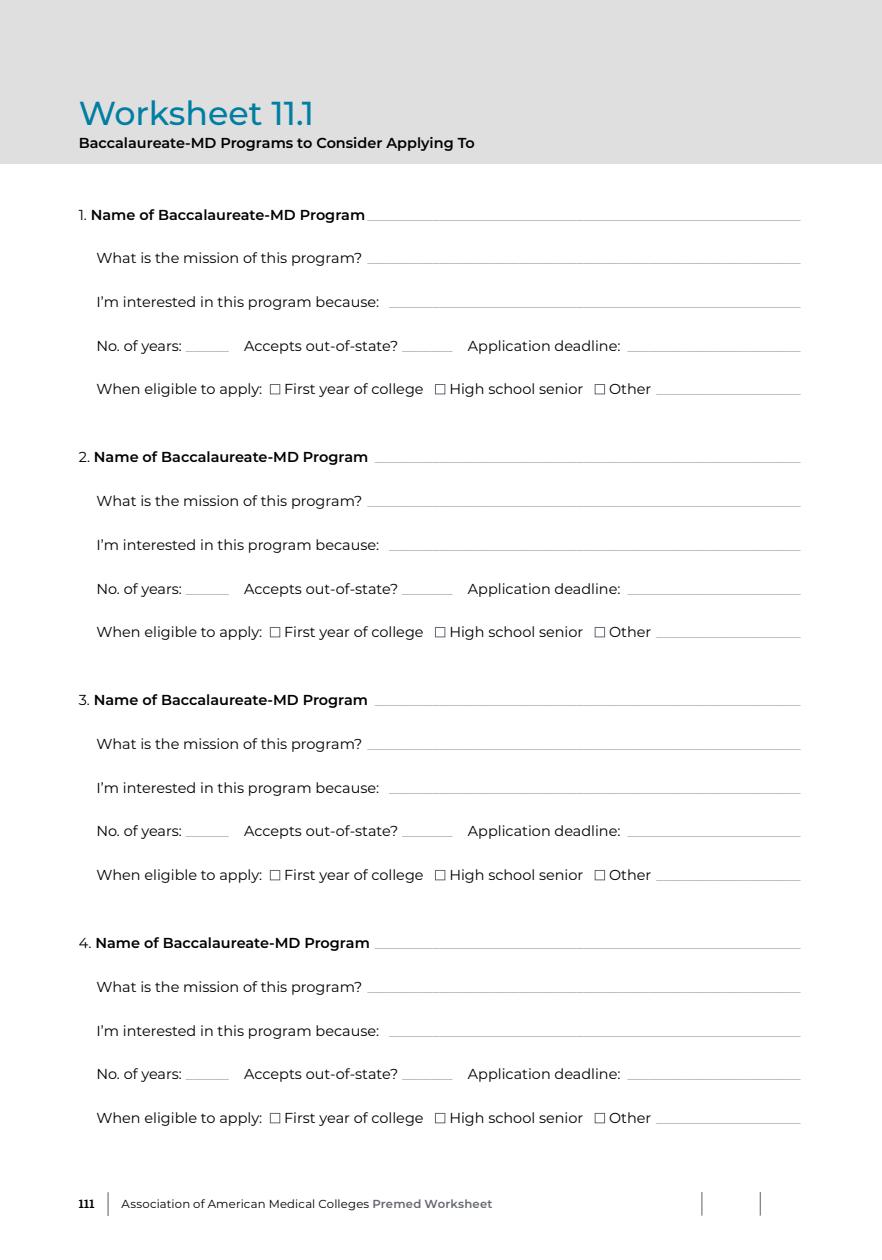
<style>
.page{position:relative;width:882px;height:1260px;background:#fff}
.page>*{position:absolute;margin:0;border:0;box-sizing:border-box;transform-origin:0 0}
.t1{font:500 33.25px "Montserrat";color:#017fa3}
.t2{font:14.35px "Montserrat";color:#a4a4a9}
.t3{font:14.35px "Montserrat";color:#000}
.t4{font:600 14.35px "Montserrat";color:#000}
.t5{font:11.72px "Montserrat";letter-spacing:.015em;color:#000}
.s1{color:#000}
.s2{font-weight:600;color:#000}
.s3{color:#a4a4a9}
.s4{font-family:"Roboto Slab";font-weight:700}
.s5{font-weight:500;font-size:25.2px;color:#64696f}
.s6{font-weight:600;color:#64696f}
</style>
<div class="page">
<div style="left:0;top:0;width:882px;height:164px;background:#e0dfe0"></div>
<div style="left:270px;top:384px;width:10px;height:10px;border:1px solid #64696f"></div>
<div style="left:435px;top:384px;width:10px;height:10px;border:1px solid #64696f"></div>
<div style="left:595px;top:384px;width:10px;height:10px;border:1px solid #64696f"></div>
<div style="left:270px;top:627px;width:10px;height:10px;border:1px solid #64696f"></div>
<div style="left:435px;top:627px;width:10px;height:10px;border:1px solid #64696f"></div>
<div style="left:595px;top:627px;width:10px;height:10px;border:1px solid #64696f"></div>
<div style="left:270px;top:870px;width:10px;height:10px;border:1px solid #64696f"></div>
<div style="left:435px;top:870px;width:10px;height:10px;border:1px solid #64696f"></div>
<div style="left:595px;top:870px;width:10px;height:10px;border:1px solid #64696f"></div>
<div style="left:270px;top:1113px;width:10px;height:10px;border:1px solid #64696f"></div>
<div style="left:435px;top:1113px;width:10px;height:10px;border:1px solid #64696f"></div>
<div style="left:595px;top:1113px;width:10px;height:10px;border:1px solid #64696f"></div>
<svg style="left:701px;top:1192px;width:1px;height:24px"></svg>
<svg style="left:760px;top:1192px;width:1px;height:24px"></svg>
<h1 class="t1" style="left:79px;top:90px;width:237px">Worksheet 11.1</h1>
<p class="t4" style="left:79px;top:133px;width:398px">Baccalaureate-MD Programs to Consider Applying To</p>
<p class="t2" style="left:79px;top:205px;width:723px"><span class="s1">1.</span> <span class="s2">Name of Baccalaureate-MD Program</span>____________________________________________________________</p>
<p class="t2" style="left:96px;top:248px;width:706px"><span class="s1">What is the mission of this program?</span> ____________________________________________________________</p>
<p class="t2" style="left:96px;top:292px;width:706px"><span class="s1">I’m interested in this program because:</span> _________________________________________________________</p>
<p class="t3" style="left:96px;top:336px;width:706px">No. of years: <span class="s3">______</span> Accepts out-of-state? <span class="s3">_______</span> Application deadline: <span class="s3">________________________</span></p>
<p class="t3" style="left:96px;top:379px;width:167px">When eligible to apply:</p>
<p class="t3" style="left:284px;top:379px;width:141px">First year of college</p>
<p class="t3" style="left:449px;top:379px;width:136px">High school senior</p>
<p class="t2" style="left:609px;top:379px;width:193px"><span class="s1">Other</span> ____________________</p>
<p class="t2" style="left:79px;top:448px;width:723px"><span class="s1">2.</span> <span class="s2">Name of Baccalaureate-MD Program</span> ___________________________________________________________</p>
<p class="t2" style="left:96px;top:491px;width:706px"><span class="s1">What is the mission of this program?</span> ____________________________________________________________</p>
<p class="t2" style="left:96px;top:535px;width:706px"><span class="s1">I’m interested in this program because:</span> _________________________________________________________</p>
<p class="t3" style="left:96px;top:579px;width:706px">No. of years: <span class="s3">______</span> Accepts out-of-state? <span class="s3">_______</span> Application deadline: <span class="s3">________________________</span></p>
<p class="t3" style="left:96px;top:622px;width:167px">When eligible to apply:</p>
<p class="t3" style="left:284px;top:622px;width:141px">First year of college</p>
<p class="t3" style="left:449px;top:622px;width:136px">High school senior</p>
<p class="t2" style="left:609px;top:622px;width:193px"><span class="s1">Other</span> ____________________</p>
<p class="t2" style="left:79px;top:690px;width:723px"><span class="s1">3.</span> <span class="s2">Name of Baccalaureate-MD Program</span> ___________________________________________________________</p>
<p class="t2" style="left:96px;top:734px;width:706px"><span class="s1">What is the mission of this program?</span> ____________________________________________________________</p>
<p class="t2" style="left:96px;top:778px;width:706px"><span class="s1">I’m interested in this program because:</span> _________________________________________________________</p>
<p class="t3" style="left:96px;top:822px;width:706px">No. of years: <span class="s3">______</span> Accepts out-of-state? <span class="s3">_______</span> Application deadline: <span class="s3">________________________</span></p>
<p class="t3" style="left:96px;top:865px;width:167px">When eligible to apply:</p>
<p class="t3" style="left:284px;top:865px;width:141px">First year of college</p>
<p class="t3" style="left:449px;top:865px;width:136px">High school senior</p>
<p class="t2" style="left:609px;top:865px;width:193px"><span class="s1">Other</span> ____________________</p>
<p class="t2" style="left:79px;top:933px;width:723px"><span class="s1">4.</span> <span class="s2">Name of Baccalaureate-MD Program</span> ___________________________________________________________</p>
<p class="t2" style="left:96px;top:977px;width:706px"><span class="s1">What is the mission of this program?</span> ____________________________________________________________</p>
<p class="t2" style="left:96px;top:1021px;width:706px"><span class="s1">I’m interested in this program because:</span> _________________________________________________________</p>
<p class="t3" style="left:96px;top:1065px;width:706px">No. of years: <span class="s3">______</span> Accepts out-of-state? <span class="s3">_______</span> Application deadline: <span class="s3">________________________</span></p>
<p class="t3" style="left:96px;top:1108px;width:167px">When eligible to apply:</p>
<p class="t3" style="left:284px;top:1108px;width:141px">First year of college</p>
<p class="t3" style="left:449px;top:1108px;width:136px">High school senior</p>
<p class="t2" style="left:609px;top:1108px;width:193px"><span class="s1">Other</span> ____________________</p>
<p class="t5" style="left:79px;top:1196px;width:415px"><span class="s4">111</span> <span class="s5">|</span> Association of American Medical Colleges <span class="s6">Premed Worksheet</span></p>
</div>
